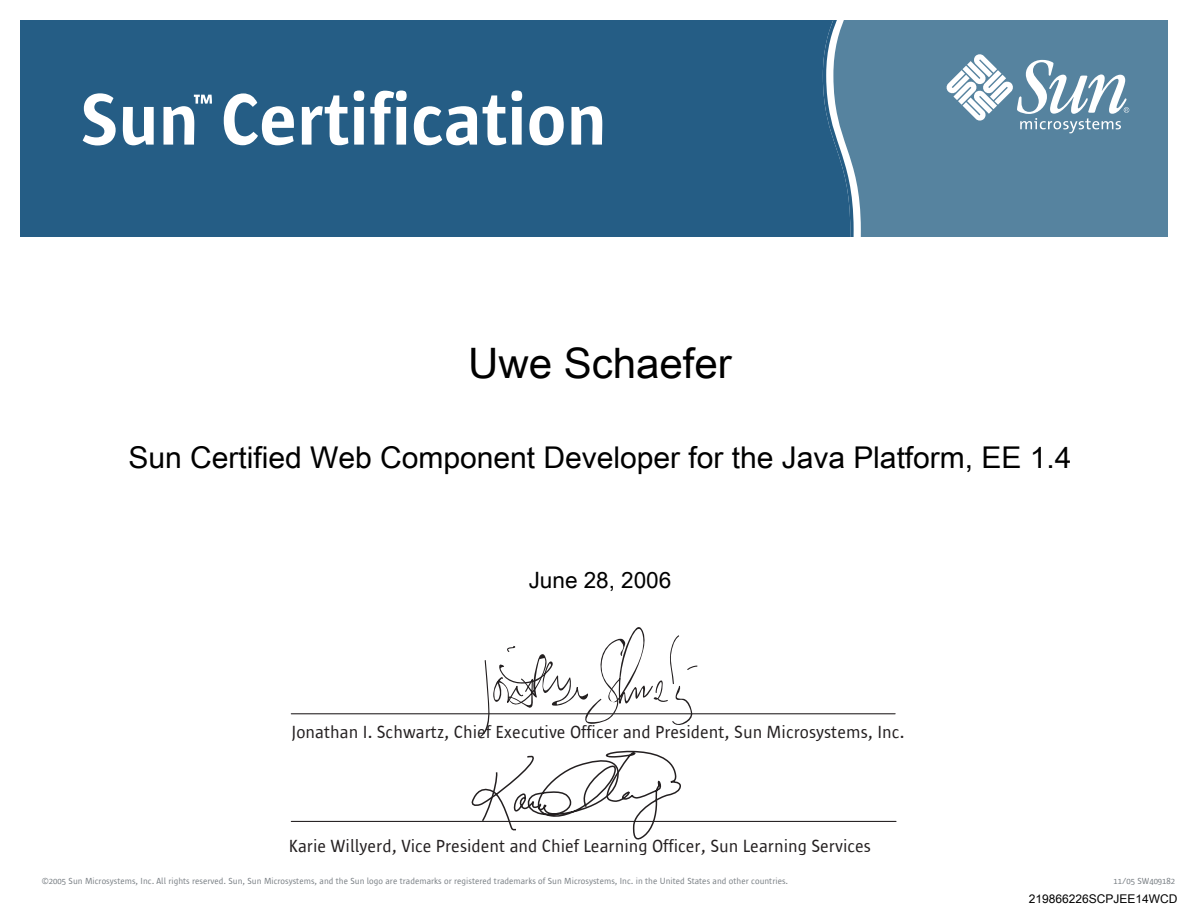
<style>
.page{position:relative;width:1188px;height:918px;background:#fff}
.page>*{position:absolute;margin:0;border:0;box-sizing:border-box;transform-origin:0 0}
.t1{font:75px "Sun Sans Demi";letter-spacing:.015em;color:#fff}
.t2{font:42px "Arial Unicode MS";color:#000}
.t3{font:30px "Arial Unicode MS";color:#000}
.t4{font:22.5px "Arial Unicode MS";color:#000}
.t5{font:18px "Sun Sans";color:#231f20}
.t6{font:12px "Arial Unicode MS";color:#000}
.t7{font:9px "Sun Sans";color:#797f84}
</style>
<div class="page">
<div style="left:854px;top:20px;width:314px;height:216px;background:#56839f"></div>
<div style="left:20px;top:20px;width:834px;height:216px;background:#255d85"></div>
<svg style="left:946px;top:54px;width:183px;height:79px"></svg>
<hr style="left:291px;top:821px;width:605px;height:1px;background:#231f20">
<hr style="left:291px;top:713px;width:604px;height:1px;background:#231f20">
<svg style="left:470px;top:750px;width:212px;height:90px"></svg>
<svg style="left:480px;top:627px;width:218px;height:110px"></svg>
<h1 class="t1" style="left:81px;top:80px;width:527px">Sun<sup>™</sup>Certification</h1>
<h2 class="t2" style="left:468px;top:347px;width:265px">Uwe Schaefer</h2>
<h3 class="t3" style="left:128px;top:446px;width:945px">Sun Certified Web Component Developer for the Java Platform, EE 1.4</h3>
<h3 class="t4" style="left:529px;top:572px;width:144px">June 28, 2006</h3>
<h3 class="t5" style="left:292px;top:723px;width:614px">Jonathan I. Schwartz, Chief Executive Officer and President, Sun Microsystems, Inc.</h3>
<h3 class="t5" style="left:289px;top:837px;width:584px">Karie Willyerd, Vice President and Chief Learning Officer, Sun Learning Services</h3>
<p class="t7" style="left:42px;top:876px;width:748px">©2005 Sun Microsystems, Inc. All rights reserved. Sun, Sun Microsystems, and the Sun logo are trademarks or registered trademarks of Sun Microsystems, Inc. in the United States and other countries.</p>
<p class="t7" style="left:1113px;top:876px;width:63px">11/05 SW409182</p>
<h3 class="t6" style="left:1029px;top:894px;width:150px">219866226SCPJEE14WCD</h3>
</div>
